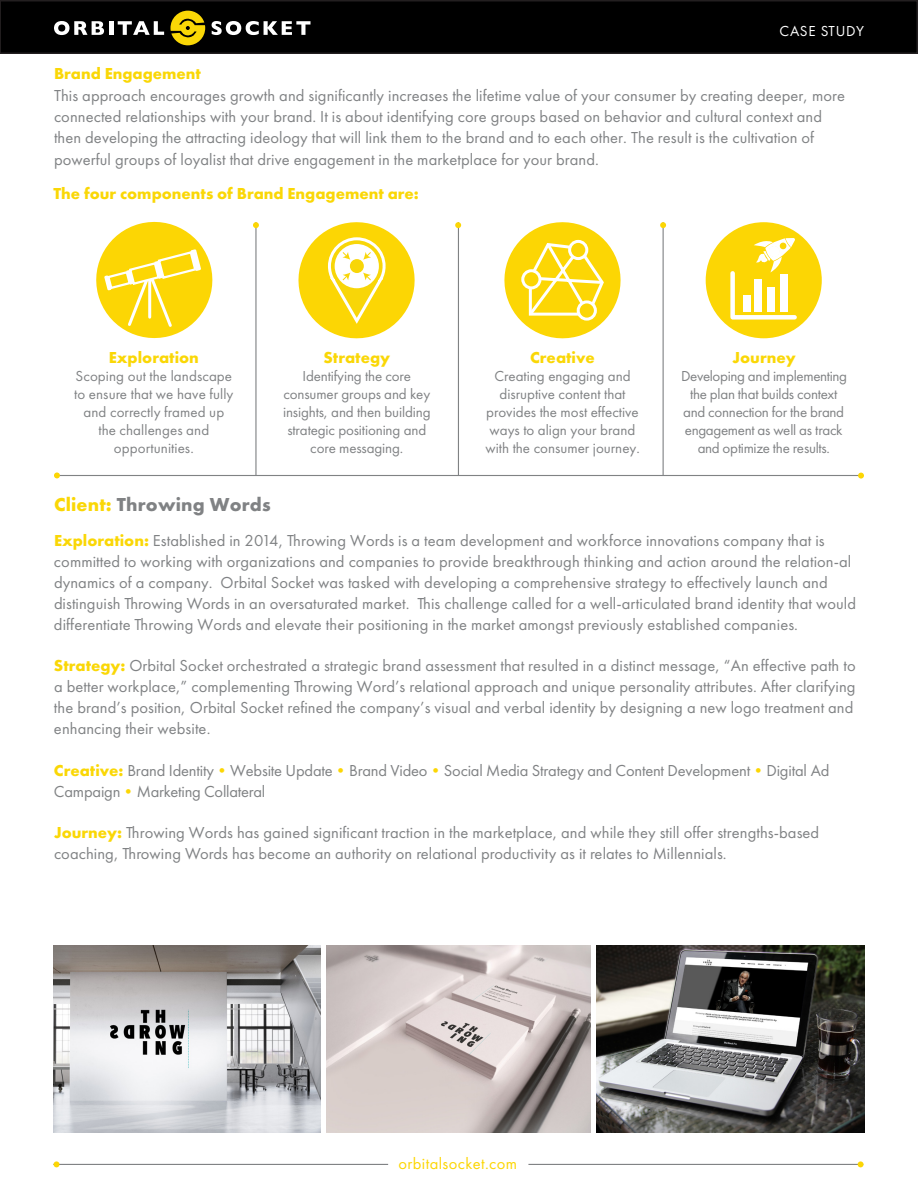
<style>
.page{position:relative;width:918px;height:1188px;background:#fff}
.page>*{position:absolute;margin:0;border:0;box-sizing:border-box;transform-origin:0 0}
.t1{font:700 19.5px "Futura PT";letter-spacing:.01em;color:#808284}
.t2{font:16.5px/21px "Futura PT";letter-spacing:.005em;color:#808284}
.t3{font:700 16.5px "Futura PT";color:#fad706}
.t4{font:16.5px "Futura PT";letter-spacing:.025em;color:#fcd604}
.t5{font:15px/18px "Futura PT";color:#808284;text-align:center}
.t6{font:15px/18px "Futura PT";letter-spacing:-.025em;color:#808284;text-align:center}
.t7{font:15px "Futura PT";letter-spacing:.05em;color:#fff}
.s1{font-weight:700;color:#fad706}
.s2{color:#fad706}
.s3{color:#fcd604}
</style>
<div class="page">
<svg style="left:96px;top:221px;width:117px;height:118px"></svg>
<svg style="left:298px;top:222px;width:117px;height:117px"></svg>
<svg style="left:504px;top:222px;width:117px;height:117px"></svg>
<div style="left:570px;top:241px;width:17px;height:18px;background:#fcd604;border-radius:50%"></div>
<div style="left:568px;top:240px;width:20px;height:20px;border:3px solid #fff;border-radius:50%"></div>
<svg style="left:578px;top:302px;width:17px;height:17px"></svg>
<div style="left:577px;top:300px;width:20px;height:21px;border:3px solid #fff;border-radius:50%"></div>
<div style="left:523px;top:271px;width:17px;height:17px;background:#fcd604;border-radius:50%"></div>
<div style="left:521px;top:269px;width:20px;height:20px;border:3px solid #fff;border-radius:50%"></div>
<div style="left:706px;top:222px;width:116px;height:116px;background:#fcd604;border-radius:50%"></div>
<svg style="left:730px;top:238px;width:67px;height:82px"></svg>
<div style="left:0;top:1px;width:917px;height:52px;background:#000"></div>
<div style="left:0;top:0;width:918px;height:54px;border:2px solid #231f20"></div>
<svg style="left:54px;top:21px;width:50px;height:14px"></svg>
<hr style="left:109px;top:21px;width:4px;height:14px;background:#fff">
<svg style="left:118px;top:21px;width:46px;height:14px"></svg>
<svg style="left:212px;top:21px;width:98px;height:14px"></svg>
<svg style="left:170px;top:11px;width:35px;height:34px"></svg>
<hr style="left:54px;top:475px;width:808px;height:1px;background:#808284">
<svg style="left:54px;top:472px;width:6px;height:6px"></svg>
<svg style="left:858px;top:473px;width:6px;height:6px"></svg>
<hr style="left:255px;top:222px;width:2px;height:253px;background:#808284">
<hr style="left:458px;top:222px;width:1px;height:253px;background:#808284">
<hr style="left:663px;top:222px;width:1px;height:253px;background:#808284">
<svg style="left:253px;top:222px;width:6px;height:6px"></svg>
<svg style="left:455px;top:222px;width:6px;height:6px"></svg>
<svg style="left:660px;top:222px;width:6px;height:6px"></svg>
<hr style="left:528px;top:1164px;width:335px;height:1px;background:#808284">
<hr style="left:53px;top:1164px;width:335px;height:1px;background:#808284">
<svg style="left:54px;top:1161px;width:6px;height:6px"></svg>
<svg style="left:858px;top:1161px;width:6px;height:6px"></svg>
<img style="left:53px;top:945px;width:268px;height:188px">
<img style="left:596px;top:945px;width:268px;height:188px">
<img style="left:326px;top:945px;width:264px;height:188px">
<p class="t7" style="left:780px;top:22px;width:86px">CASE STUDY</p>
<p class="t2" style="left:54px;top:63px;width:793px"><span class="s1">Brand Engagement<br></span>This approach encourages growth and significantly increases the lifetime value of your consumer by creating deeper, more connected relationships with your brand. It is about identifying core groups based on behavior and cultural context and then developing the attracting ideology that will link them to the brand and to each other. The result is the cultivation of powerful groups of loyalist that drive engagement in the marketplace for your brand.</p>
<p class="t3" style="left:53px;top:183px;width:367px">The four components of Brand Engagement are:</p>
<p class="t3" style="left:109px;top:346px;width:92px">Exploration</p>
<p class="t5" style="left:74px;top:366px;width:161px">Scoping out the landscape to ensure that we have fully and correctly framed up the challenges and opportunities.</p>
<p class="t3" style="left:324px;top:346px;width:68px">Strategy</p>
<p class="t5" style="left:283px;top:367px;width:149px">Identifying the core consumer groups and key insights, and then building strategic positioning and core messaging.</p>
<p class="t3" style="left:530px;top:346px;width:66px">Creative</p>
<p class="t5" style="left:486px;top:367px;width:156px">Creating engaging and disruptive content that provides the most effective ways to align your brand with the consumer journey.</p>
<p class="t3" style="left:732px;top:346px;width:65px">Journey</p>
<p class="t6" style="left:681px;top:367px;width:168px">Developing and implementing the plan that builds context and connection for the brand engagement as well as track and optimize the results.</p>
<p class="t1" style="left:54px;top:492px;width:218px"><span class="s2">Client:</span> Throwing Words</p>
<p class="t2" style="left:54px;top:530px;width:804px"><span class="s1">Exploration:</span> Established in 2014, Throwing Words is a team development and workforce innovations company that is committed to working with organizations and companies to provide breakthrough thinking and action around the relation-al dynamics of a company. Orbital Socket was tasked with developing a comprehensive strategy to effectively launch and distinguish Throwing Words in an oversaturated market. This challenge called for a well-articulated brand identity that would differentiate Throwing Words and elevate their positioning in the market amongst previously established companies.</p>
<p class="t2" style="left:54px;top:655px;width:803px"><span class="s1">Strategy:</span> Orbital Socket orchestrated a strategic brand assessment that resulted in a distinct message, “An effective path to a better workplace,” complementing Throwing Word’s relational approach and unique personality attributes. After clarifying the brand’s position, Orbital Socket refined the company’s visual and verbal identity by designing a new logo treatment and enhancing their website.</p>
<p class="t2" style="left:54px;top:760px;width:777px"><span class="s1">Creative:</span> Brand Identity<span class="s3">•</span>Website Update<span class="s3">•</span>Brand Video<span class="s3">•</span>Social Media Strategy and Content Development<span class="s3">•</span>Digital Ad<br>Campaign<span class="s3">•</span>Marketing Collateral</p>
<p class="t2" style="left:54px;top:822px;width:767px"><span class="s1">Journey:</span> Throwing Words has gained significant traction in the marketplace, and while they still offer strengths-based coaching, Throwing Words has become an authority on relational productivity as it relates to Millennials.</p>
<p class="t4" style="left:398px;top:1154px;width:120px">orbitalsocket.com</p>
</div>
